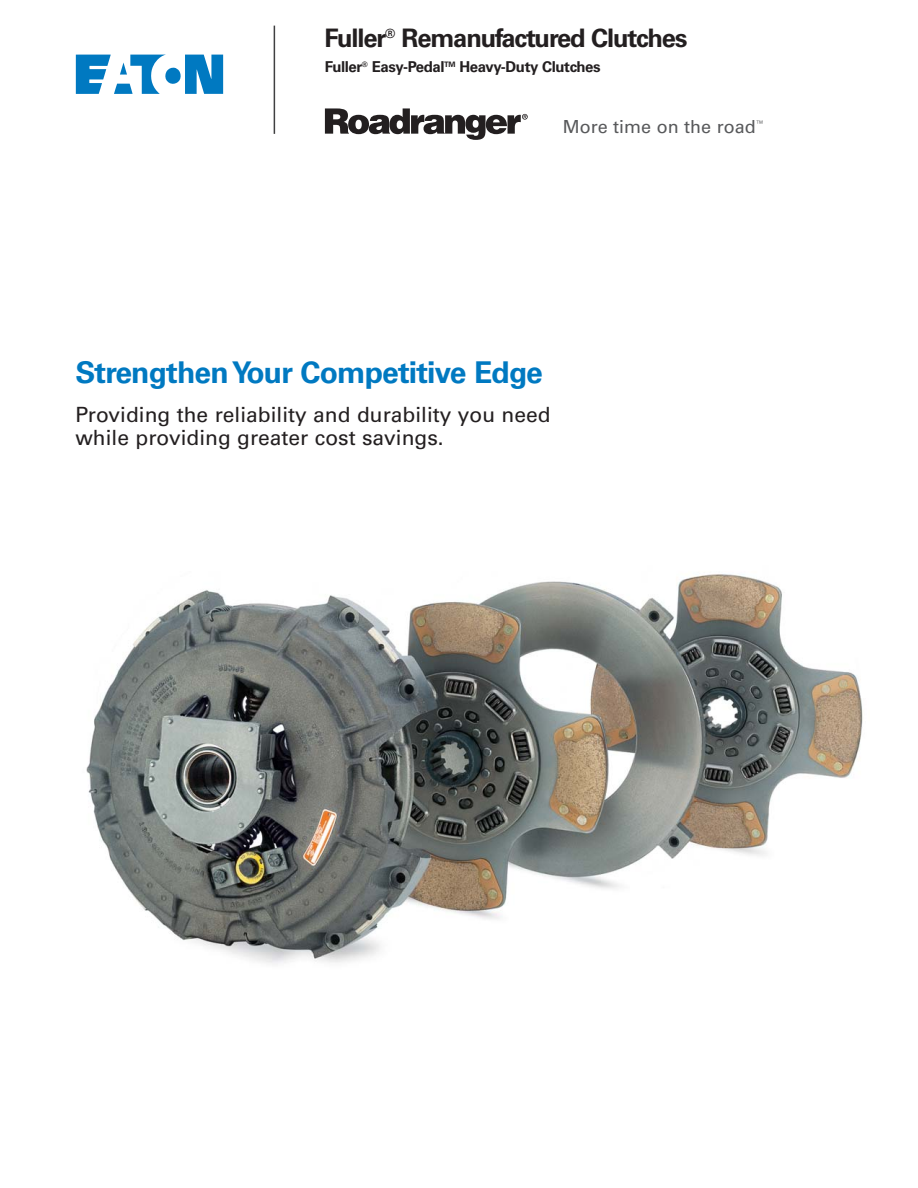
<style>
.page{position:relative;width:918px;height:1188px;background:#fff}
.page>*{position:absolute;margin:0;border:0;box-sizing:border-box;transform-origin:0 0}
.t1{font:700 30px "Univers";letter-spacing:-.03em;color:#0079c1}
.t2{font:700 25.5px "Univers";letter-spacing:-.045em;color:#231f20}
.t3{font:21px/22.5px "Univers";color:#231f20}
.t4{font:18px "Univers";color:#58595b}
.t5{font:700 15px "Univers";letter-spacing:-.03em;color:#231f20}
</style>
<div class="page">
<img style="left:86px;top:574px;width:777px;height:390px">
<hr style="left:274px;top:26px;width:1px;height:108px;background:#404041">
<svg style="left:76px;top:55px;width:147px;height:39px"></svg>
<svg style="left:325px;top:108px;width:203px;height:32px"></svg>
<p class="t2" style="left:324px;top:28px;width:365px">Fuller<sup>®</sup> Remanufactured Clutches</p>
<p class="t5" style="left:325px;top:61px;width:277px">Fuller<sup>®</sup> Easy-Pedal<sup>TM</sup> Heavy-Duty Clutches</p>
<p class="t4" style="left:563px;top:120px;width:203px">More time on the road<sup>™</sup></p>
<h1 class="t1" style="left:75px;top:362px;width:469px">Strengthen Your Competitive Edge</h1>
<p class="t3" style="left:75px;top:405px;width:477px">Providing the reliability and durability you need while providing greater cost savings.</p>
</div>
